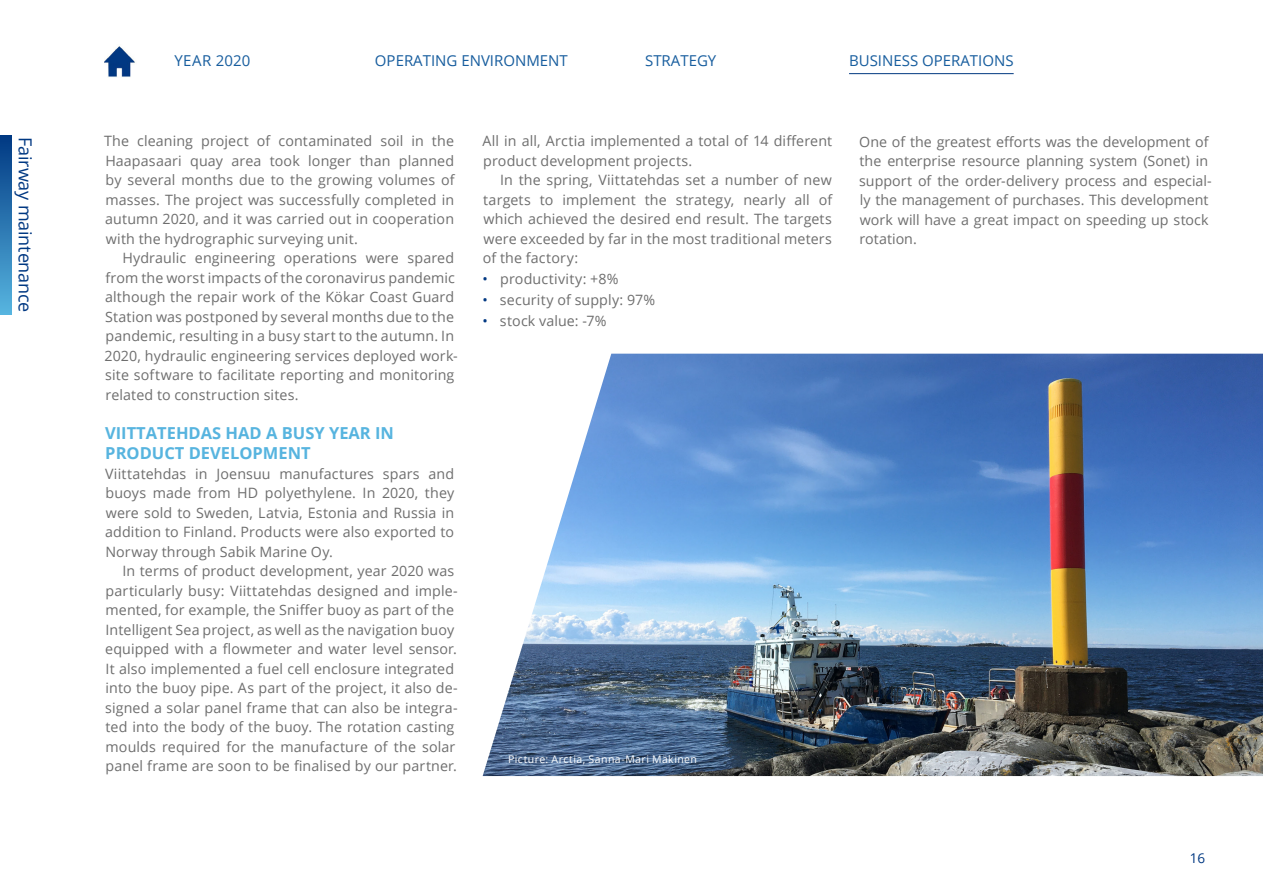
<style>
.page{position:relative;width:1263px;height:893px;background:#fff}
.page>*{position:absolute;margin:0;border:0;box-sizing:border-box;transform-origin:0 0}
.t1{font:18px "Open Sans";letter-spacing:-.01em;color:#003882}
.Otsikko_5{font:700 16.5px/19.8px "Open Sans";color:#57b4df}
.Navit{font:15px "Open Sans";color:#175d9e}
.Navit-2{font:15px "Open Sans";letter-spacing:.02em;color:#175d9e}
.Otsikko_5-2{font:14.25px/19.5px "Open Sans";letter-spacing:.01em;color:#6e6e6e}
.t2{font:13.5px "Open Sans";color:#003882}
.base_indent{font:10.5px "Open Sans";letter-spacing:.04em;color:#fff}
.s1{color:#003882}
</style>
<div class="page">
<svg style="left:0;top:136px;width:12px;height:178px;background:#2b76b1"></svg>
<img style="left:483px;top:354px;width:780px;height:422px">
<img style="left:105px;top:46px;width:30px;height:31px">
<hr style="left:849px;top:73px;width:165px;height:1px;background:#003881">
<p class="t1" style="left:38px;top:137px;width:177px;rotate:90deg">Fairway maintenance</p>
<h3 class="Navit-2" style="left:174px;top:50px;width:78px">YEAR 2020</h3>
<p class="Navit" style="left:375px;top:50px;width:194px">OPERATING ENVIRONMENT</p>
<p class="Navit" style="left:645px;top:50px;width:73px">STRATEGY</p>
<p class="Navit" style="left:849px;top:50px;width:166px">BUSINESS OPERATIONS</p>
<p class="Otsikko_5-2" style="left:104px;top:131px;width:352px;text-align:justify">The cleaning project of contaminated soil in the Haapasaari quay area took longer than planned by several months due to the growing volumes of masses. The project was successfully completed in autumn 2020, and it was carried out in cooperation with the hydrographic surveying unit.</p>
<p class="Otsikko_5-2" style="left:105px;top:248px;width:355px;text-indent:18px">Hydraulic engineering operations were spared from the worst impacts of the coronavirus pandemic although the repair work of the Kökar Coast Guard Station was postponed by several months due to the pandemic, resulting in a busy start to the autumn. In 2020, hydraulic engineering services deployed work&shy;site software to facilitate reporting and monitoring related to construction sites.</p>
<p class="Otsikko_5" style="left:105px;top:423px;width:290px">VIITTATEHDAS HAD A BUSY YEAR IN<br>PRODUCT DEVELOPMENT</p>
<p class="Otsikko_5-2" style="left:105px;top:463px;width:351px;text-align:justify">Viittatehdas in Joensuu manufactures spars and buoys made from HD polyethylene. In 2020, they were sold to Sweden, Latvia, Estonia and Russia in addition to Finland. Products were also exported to Norway through Sabik Marine Oy.</p>
<p class="Otsikko_5-2" style="left:105px;top:561px;width:354px;text-indent:17px">In terms of product development, year 2020 was particularly busy: Viittatehdas designed and imple&shy;mented, for example, the Sniffer buoy as part of the Intelligent Sea project, as well as the navigation buoy equipped with a flowmeter and water level sensor.<br>It also implemented a fuel cell enclosure integrated into the buoy pipe. As part of the project, it also de&shy;signed a solar panel frame that can also be integra&shy;ted into the body of the buoy. The rotation casting moulds required for the manufacture of the solar panel frame are soon to be finalised by our partner.</p>
<p class="Otsikko_5-2" style="left:482px;top:131px;width:351px">All in all, Arctia implemented a total of 14 different product development projects.</p>
<p class="Otsikko_5-2" style="left:483px;top:170px;width:351px;text-align:justify;text-indent:17px">In the spring, Viittatehdas set a number of new targets to implement the strategy, nearly all of which achieved the desired end result. The targets were exceeded by far in the most traditional meters of the factory:</p>
<p class="Otsikko_5-2" style="left:482px;top:269px;width:137px"><span class="s1">•</span> productivity: +8%</p>
<p class="Otsikko_5-2" style="left:482px;top:290px;width:174px"><span class="s1">•</span> security of supply: 97%</p>
<p class="Otsikko_5-2" style="left:482px;top:311px;width:125px"><span class="s1">•</span> stock value: -7%</p>
<p class="base_indent" style="left:508px;top:751px;width:190px">Picture: Arctia, Sanna-Mari Mäkinen</p>
<p class="Otsikko_5-2" style="left:859px;top:132px;width:354px">One of the greatest efforts was the development of the enterprise resource planning system (Sonet) in support of the order-delivery process and especial&shy;ly the management of purchases. This development work will have a great impact on speeding up stock rotation.</p>
<p class="t2" style="left:1190px;top:849px;width:17px">16</p>
</div>
